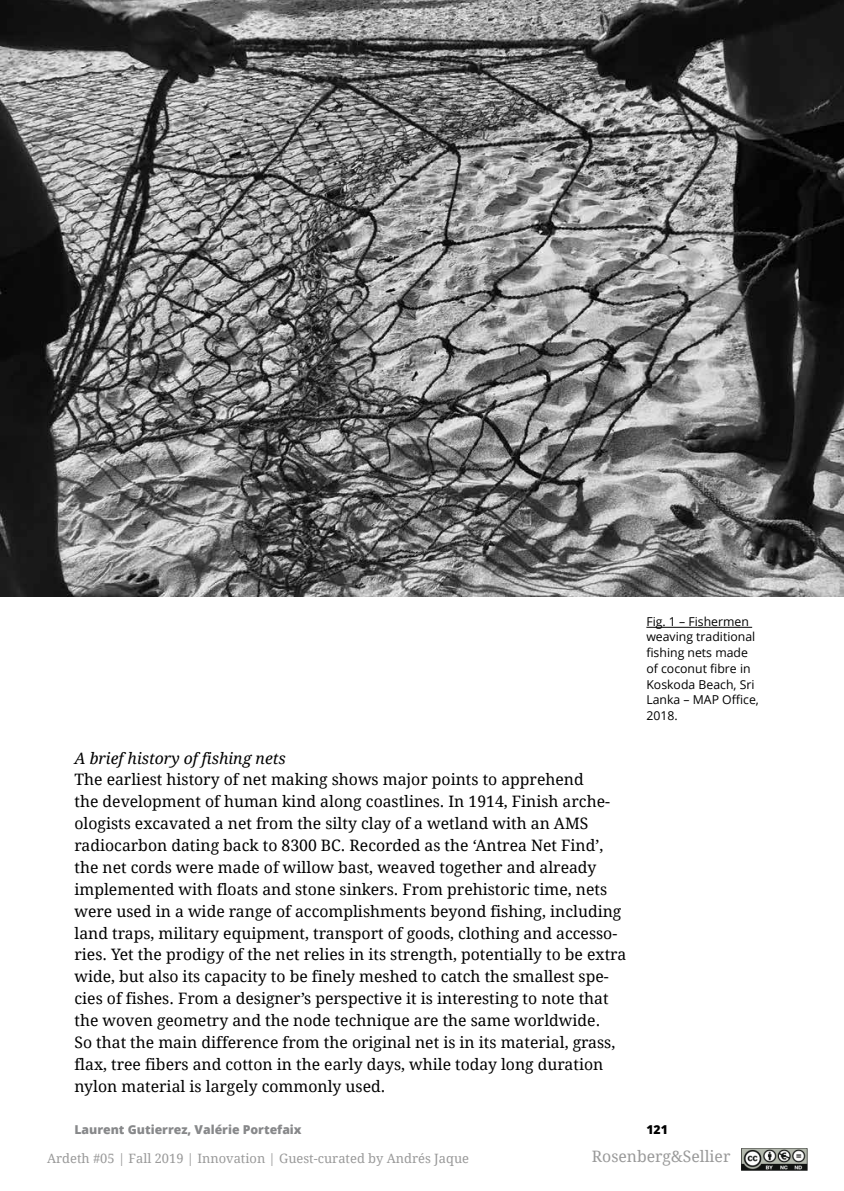
<style>
.page{position:relative;width:844px;height:1191px;background:#fff}
.page>*{position:absolute;margin:0;border:0;box-sizing:border-box;transform-origin:0 0}
.t1{font:15.75px/21.9px "Droid Serif";color:#000}
.t2{font:italic 15.75px "Droid Serif";color:#000}
.t3{font:15.75px "Droid Serif";color:#999}
.t4{font:12.95px "Droid Serif";color:#999}
.t5{font:12.25px/15.8px "Open Sans";color:#000}
.t6{font:800 12.25px "Open Sans";color:#87888a}
.t7{font:800 12.25px "Open Sans";color:#000}
</style>
<div class="page">
<img style="left:0;top:0;width:843px;height:596px">
<hr style="left:646px;top:627px;width:106px;height:1px;background:#000">
<img style="left:741px;top:1148px;width:66px;height:22px">
<p class="t2" style="left:74px;top:749px;width:213px">A brief history of fishing nets</p>
<p class="t1" style="left:74px;top:769px;width:553px">The earliest history of net making shows major points to apprehend<br>the development of human kind along coastlines. In 1914, Finish arche&shy;ologists excavated a net from the silty clay of a wetland with an AMS radiocarbon dating back to 8300 BC. Recorded as the ‘Antrea Net Find’, the net cords were made of willow bast, weaved together and already implemented with floats and stone sinkers. From prehistoric time, nets were used in a wide range of accomplishments beyond fishing, including land traps, military equipment, transport of goods, clothing and accesso&shy;ries. Yet the prodigy of the net relies in its strength, potentially to be extra wide, but also its capacity to be finely meshed to catch the smallest spe&shy;cies of fishes. From a designer’s perspective it is interesting to note that the woven geometry and the node technique are the same worldwide.<br>So that the main difference from the original net is in its material, grass, flax, tree fibers and cotton in the early days, while today long duration nylon material is largely commonly used.</p>
<p class="t5" style="left:646px;top:613px;width:114px">Fig. 1 – Fishermen weaving traditional fishing nets made of coconut fibre in<br>Koskoda Beach, Sri<br>Lanka – MAP Office,<br>2018.</p>
<p class="t6" style="left:74px;top:1119px;width:229px">Laurent Gutierrez, Valérie Portefaix</p>
<p class="t7" style="left:646px;top:1119px;width:23px">121</p>
<p class="t4" style="left:47px;top:1150px;width:423px">Ardeth #05 | Fall 2019 | Innovation | Guest-curated by Andrés Jaque</p>
<p class="t3" style="left:591px;top:1147px;width:140px">Rosenberg&amp;Sellier</p>
</div>
